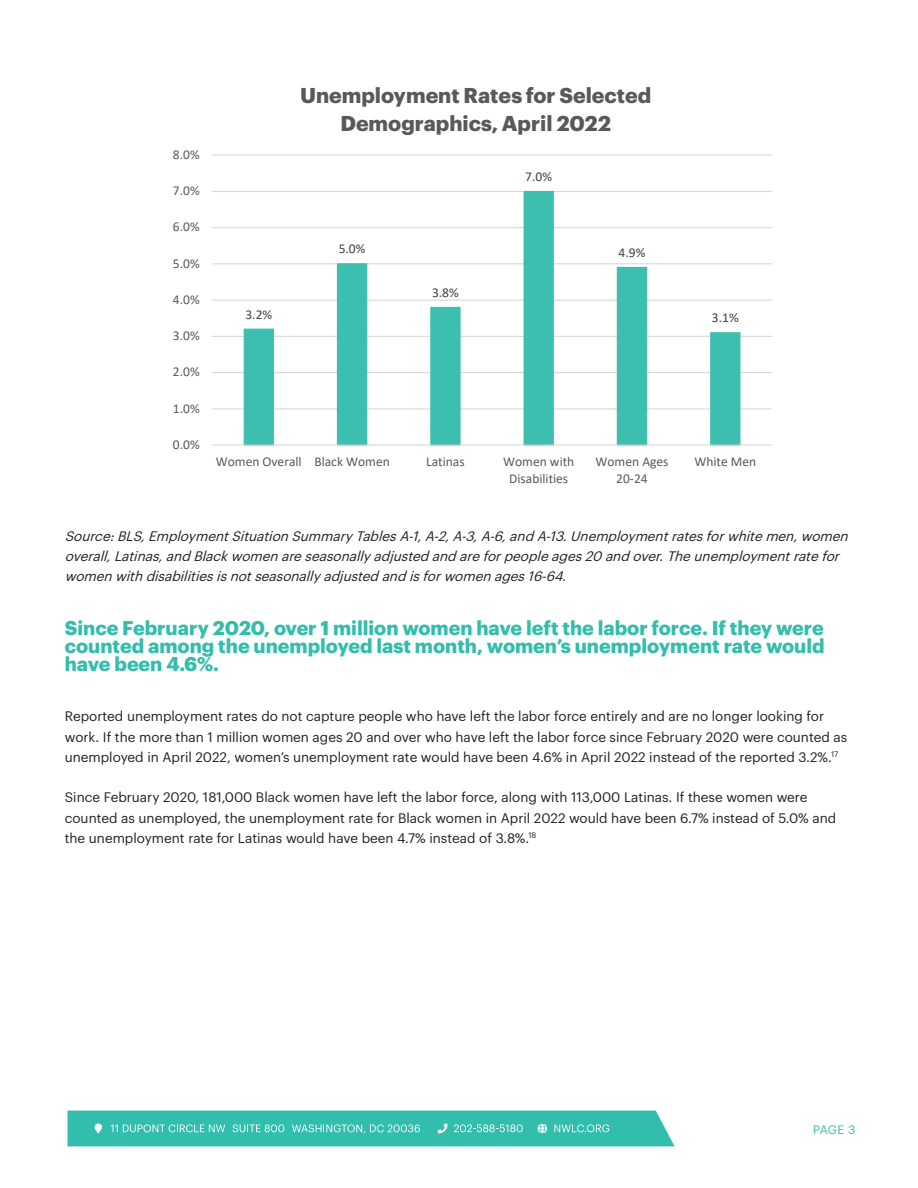
<style>
.page{position:relative;width:918px;height:1188px;background:#fff}
.page>*{position:absolute;margin:0;border:0;box-sizing:border-box;transform-origin:0 0}
.t1{font:700 21px/28.7px "Graphik";color:#595959;text-align:center}
.BODY_TEXT_SUBTITLE{font:700 19.5px/18px "Graphik";color:#33bdac;text-align:justify}
.BODY_TEXT{font:13.5px/20.2px "Graphik";color:#231f20}
.BODY_TEXT_SUBTITLE-2{font:italic 13.5px/20.2px "Graphik";color:#231f20}
.t2{font:13.5px/16.5px "Calibri";color:#595959;text-align:center}
.t3{font:13.5px "Calibri";color:#404040}
.t4{font:12px "Graphik";color:#33bdac}
</style>
<div class="page">
<svg style="left:67px;top:1111px;width:608px;height:35px;background:#40c1b1"></svg>
<hr style="left:212px;top:408px;width:560px;height:1px;background:#d9d9d9">
<hr style="left:212px;top:372px;width:560px;height:1px;background:#d9d9d9">
<hr style="left:212px;top:336px;width:560px;height:1px;background:#d9d9d9">
<hr style="left:212px;top:300px;width:560px;height:1px;background:#d9d9d9">
<hr style="left:212px;top:263px;width:560px;height:1px;background:#d9d9d9">
<hr style="left:212px;top:227px;width:560px;height:1px;background:#d9d9d9">
<hr style="left:212px;top:191px;width:560px;height:1px;background:#d9d9d9">
<hr style="left:212px;top:155px;width:560px;height:1px;background:#d9d9d9">
<svg style="left:243px;top:190px;width:498px;height:255px"></svg>
<hr style="left:212px;top:445px;width:560px;height:1px;background:#d9d9d9">
<p class="t2" style="left:173px;top:146px;width:28px">8.0%</p>
<p class="t2" style="left:173px;top:182px;width:28px">7.0%</p>
<p class="t2" style="left:173px;top:218px;width:28px">6.0%</p>
<p class="t2" style="left:173px;top:255px;width:28px">5.0%</p>
<p class="t2" style="left:173px;top:291px;width:28px">4.0%</p>
<p class="t2" style="left:173px;top:327px;width:28px">3.0%</p>
<p class="t2" style="left:173px;top:363px;width:28px">2.0%</p>
<p class="t2" style="left:173px;top:400px;width:28px">1.0%</p>
<p class="t2" style="left:173px;top:436px;width:28px">0.0%</p>
<p class="t1" style="left:300px;top:79px;width:352px">Unemployment Rates for Selected<br>Demographics, April 2022</p>
<p class="t3" style="left:245px;top:305px;width:28px">3.2%</p>
<p class="t3" style="left:339px;top:240px;width:28px">5.0%</p>
<p class="t3" style="left:432px;top:283px;width:28px">3.8%</p>
<p class="t3" style="left:525px;top:167px;width:28px">7.0%</p>
<p class="t3" style="left:619px;top:243px;width:28px">4.9%</p>
<p class="t3" style="left:712px;top:308px;width:28px">3.1%</p>
<p class="t2" style="left:216px;top:453px;width:175px">Women Overall Black Women</p>
<p class="t2" style="left:426px;top:453px;width:40px">Latinas</p>
<p class="t2" style="left:503px;top:453px;width:73px">Women with<br>Disabilities</p>
<p class="t2" style="left:596px;top:453px;width:74px">Women Ages<br>20-24</p>
<p class="t2" style="left:694px;top:453px;width:63px">White Men</p>
<p class="BODY_TEXT_SUBTITLE-2" style="left:65px;top:524px;width:789px">Source:BLS,EmploymentSituationSummaryTablesA-1,A-2,A-3,A-6,andA-13.Unemploymentratesforwhitemen,women overall,Latinas,andBlackwomenareseasonallyadjustedandareforpeopleages20 andover.Theunemploymentratefor womenwithdisabilitiesisnotseasonallyadjustedandisforwomenages16-64.</p>
<p class="BODY_TEXT_SUBTITLE" style="left:65px;top:618px;width:761px">Since February 2020, over 1 million women have left the labor force. If they were counted among the unemployed last month, women’s unemployment rate would have been 4.6%.</p>
<p class="BODY_TEXT" style="left:65px;top:705px;width:784px">Reported unemployment rates do not capture people who have left the labor force entirely and are no longer looking for work. If the more than 1 million women ages 20 and over who have left the labor force since February 2020 were counted as unemployed in April 2022, women’s unemployment rate would have been 4.6% in April 2022 instead of the reported 3.2%.<sup>17</sup></p>
<p class="BODY_TEXT" style="left:65px;top:786px;width:773px">Since February 2020, 181,000 Black women have left the labor force, along with 113,000 Latinas. If these women were counted as unemployed, the unemployment rate for Black women in April 2022 would have been 6.7% instead of 5.0% and the unemployment rate for Latinas would have been 4.7% instead of 3.8%.<sup>18</sup></p>
<p class="t4" style="left:813px;top:1120px;width:44px">PAGE 3</p>
</div>
